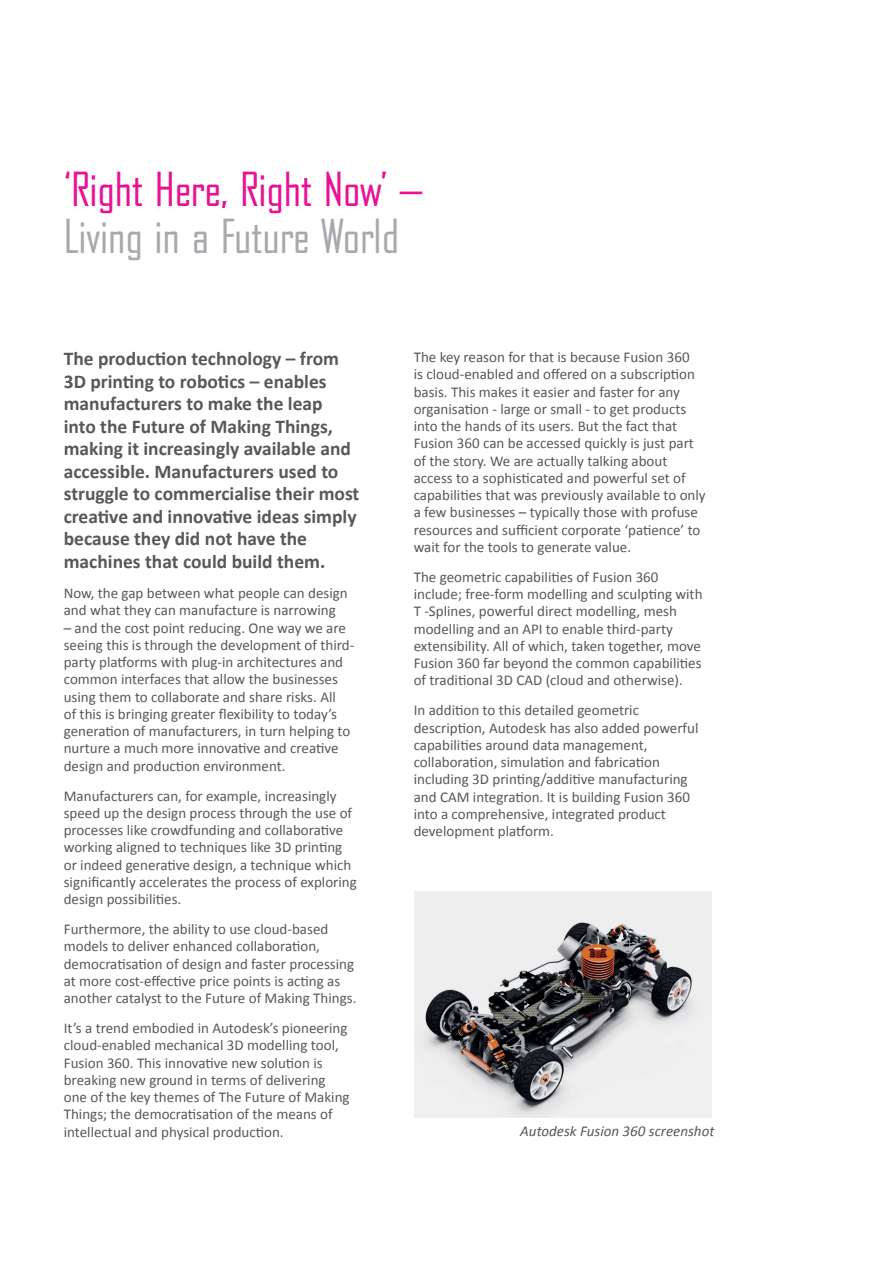
<style>
.page{position:relative;width:893px;height:1263px;background:#fff}
.page>*{position:absolute;margin:0;border:0;box-sizing:border-box;transform-origin:0 0}
.t1{font:45px/46.5px "Bureau Agency";color:#e71294}
.t2{font:700 19.5px/22.5px "Calibri";color:#57585a}
.t3{font:15px/17.2px "Calibri";color:#57585a}
.t4{font:italic 15px "Calibri";color:#57585a}
.s1{color:#a8a9ad}
</style>
<div class="page">
<img style="left:415px;top:892px;width:296px;height:226px">
<p class="t1" style="left:64px;top:167px;width:360px">‘Right Here, Right Now’ –<br><span class="s1">Living in a Future World</span></p>
<p class="t2" style="left:64px;top:348px;width:297px">The production technology – from 3D printing to robotics – enables manufacturers to make the leap into the Future of Making Things, making it increasingly available and accessible. Manufacturers used to struggle to commercialise their most creative and innovative ideas simply because they did not have the machines that could build them.</p>
<p class="t3" style="left:64px;top:584px;width:285px">Now, the gap between what people can design and what they can manufacture is narrowing</p>
<p class="t3" style="left:64px;top:619px;width:292px">– and the cost point reducing. One way we are seeing this is through the development of third&shy;party platforms with plug-in architectures and common interfaces that allow the businesses using them to collaborate and share risks. All<br>of this is bringing greater flexibility to today’s generation of manufacturers, in turn helping to nurture a much more innovative and creative design and production environment.</p>
<p class="t3" style="left:64px;top:787px;width:295px">Manufacturers can, for example, increasingly speed up the design process through the use of processes like crowdfunding and collaborative working aligned to techniques like 3D printing or indeed generative design, a technique which significantly accelerates the process of exploring design possibilities.</p>
<p class="t3" style="left:64px;top:920px;width:294px">Furthermore, the ability to use cloud-based models to deliver enhanced collaboration, democratisation of design and faster processing at more cost-effective price points is acting as another catalyst to the Future of Making Things.</p>
<p class="t3" style="left:64px;top:1019px;width:287px">It’s a trend embodied in Autodesk’s pioneering cloud-enabled mechanical 3D modelling tool, Fusion 360. This innovative new solution is breaking new ground in terms of delivering one of the key themes of The Future of Making Things; the democratisation of the means of intellectual and physical production.</p>
<p class="t3" style="left:414px;top:348px;width:294px">The key reason for that is because Fusion 360<br>is cloud-enabled and offered on a subscription basis. This makes it easier and faster for any organisation - large or small - to get products into the hands of its users. But the fact that Fusion 360 can be accessed quickly is just part of the story. We are actually talking about access to a sophisticated and powerful set of capabilities that was previously available to only a few businesses – typically those with profuse resources and sufficient corporate ‘patience’ to wait for the tools to generate value.</p>
<p class="t3" style="left:414px;top:568px;width:290px">The geometric capabilities of Fusion 360 include; free-form modelling and sculpting with T -Splines, powerful direct modelling, mesh modelling and an API to enable third-party extensibility. All of which, taken together, move Fusion 360 far beyond the common capabilities of traditional 3D CAD (cloud and otherwise).</p>
<p class="t3" style="left:414px;top:702px;width:286px">In addition to this detailed geometric description, Autodesk has also added powerful capabilities around data management, collaboration, simulation and fabrication including 3D printing/additive manufacturing and CAM integration. It is building Fusion 360 into a comprehensive, integrated product development platform.</p>
<p class="t4" style="left:520px;top:1121px;width:196px">Autodesk Fusion 360 screenshot</p>
</div>
